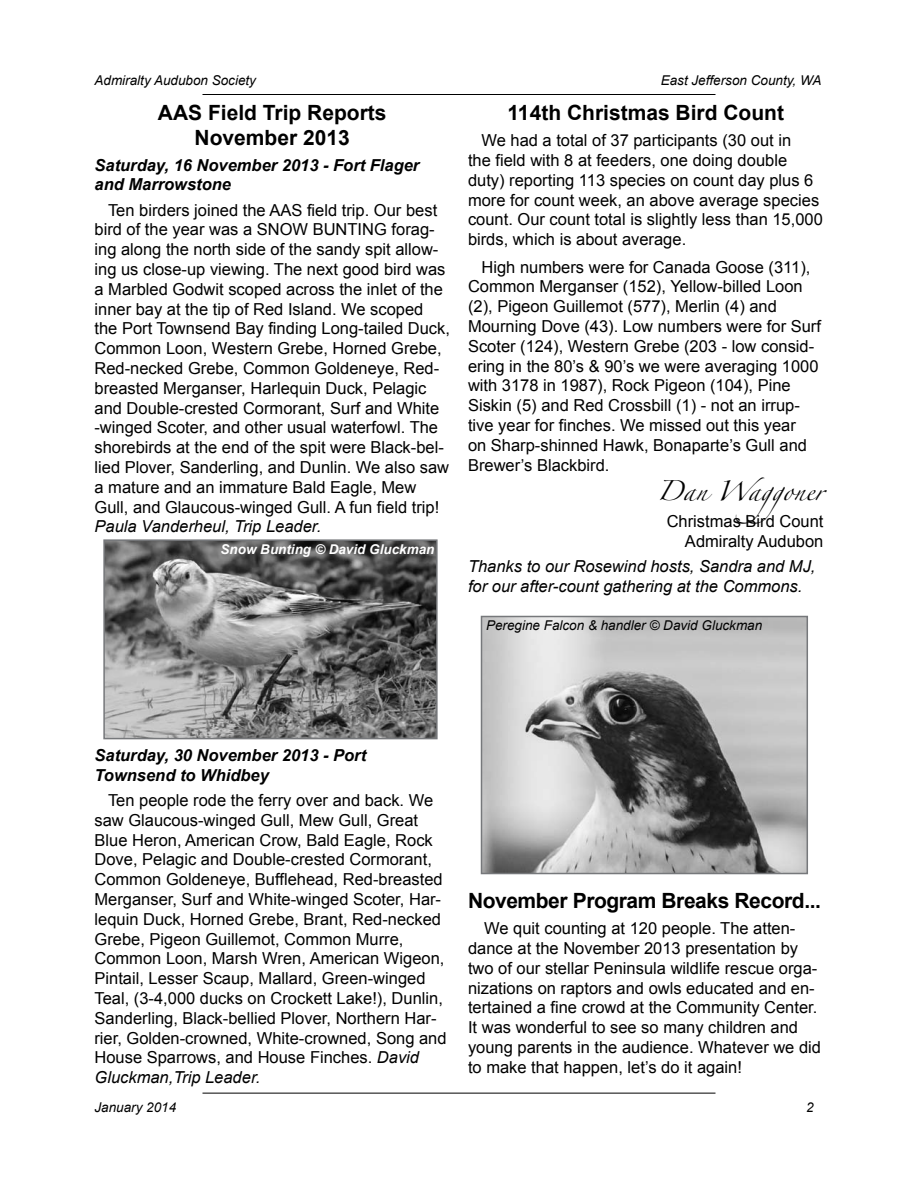
<style>
.page{position:relative;width:918px;height:1188px;background:#fff}
.page>*{position:absolute;margin:0;border:0;box-sizing:border-box;transform-origin:0 0}
.t1{font:700 21px/25.2px "Arial";color:#000;text-align:center}
.t2{font:700 21px "Arial";letter-spacing:-.02em;color:#000}
.t3{font:18px "Zapfino";color:#000}
.t4{font:16.5px/19.8px "Arial";color:#000}
.t5{font:italic 16.5px/19.8px "Arial";color:#000}
.t6{font:italic 700 16.5px/19.8px "Arial";color:#000}
.t7{font:italic 13.5px "Arial";color:#000}
.t8{font:italic 700 13.5px "Arial";color:#fff}
.s1{font-style:italic}
</style>
<div class="page">
<hr style="left:202px;top:94px;width:514px;height:1px;background:#000">
<hr style="left:202px;top:1093px;width:514px;height:1px;background:#000">
<img style="left:106px;top:542px;width:329px;height:194px">
<div style="left:103px;top:539px;width:335px;height:200px;border:2px solid #76787b"></div>
<img style="left:484px;top:619px;width:321px;height:252px">
<div style="left:481px;top:616px;width:327px;height:258px;border:2px solid #76787b"></div>
<p class="t7" style="left:94px;top:73px;width:163px">Admiralty Audubon Society</p>
<p class="t7" style="left:661px;top:73px;width:162px">East Jefferson County, WA</p>
<p class="t1" style="left:158px;top:100px;width:230px">AAS Field Trip Reports<br>November 2013</p>
<p class="t6" style="left:94px;top:155px;width:326px">Saturday, 16 November 2013 - Fort Flager and Marrowstone</p>
<p class="t4" style="left:94px;top:200px;width:357px;text-indent:14px">Ten birders joined the AAS field trip. Our best bird of the year was a SNOW BUNTING forag&shy;ing along the north side of the sandy spit allow&shy;ing us close-up viewing. The next good bird was a Marbled Godwit scoped across the inlet of the inner bay at the tip of Red Island. We scoped the Port Townsend Bay finding Long-tailed Duck, Common Loon, Western Grebe, Horned Grebe, Red-necked Grebe, Common Goldeneye, Red&shy;breasted Merganser, Harlequin Duck, Pelagic and Double-crested Cormorant, Surf and White -winged Scoter, and other usual waterfowl. The shorebirds at the end of the spit were Black-bel&shy;lied Plover, Sanderling, and Dunlin. We also saw a mature and an immature Bald Eagle, Mew Gull, and Glaucous-winged Gull. A fun field trip!</p>
<p class="t5" style="left:94px;top:517px;width:228px">Paula Vanderheul, Trip Leader.</p>
<p class="t8" style="left:220px;top:542px;width:215px">Snow Bunting © David Gluckman</p>
<p class="t1" style="left:507px;top:100px;width:278px">114th Christmas Bird Count</p>
<p class="t4" style="left:468px;top:131px;width:356px;text-indent:14px">We had a total of 37 participants (30 out in<br>the field with 8 at feeders, one doing double duty) reporting 113 species on count day plus 6 more for count week, an above average species count. Our count total is slightly less than 15,000 birds, which is about average.</p>
<p class="t4" style="left:468px;top:257px;width:355px;text-indent:14px">High numbers were for Canada Goose (311), Common Merganser (152), Yellow-billed Loon (2), Pigeon Guillemot (577), Merlin (4) and Mourning Dove (43). Low numbers were for Surf Scoter (124), Western Grebe (203 - low consid&shy;ering in the 80’s &amp; 90’s we were averaging 1000 with 3178 in 1987), Rock Pigeon (104), Pine Siskin (5) and Red Crossbill (1) - not an irrup&shy;tive year for finches. We missed out this year<br>on Sharp-shinned Hawk, Bonaparte’s Gull and Brewer’s Blackbird.</p>
<p class="t3" style="left:657px;top:483px;width:168px">Dan Waggoner</p>
<p class="t4" style="left:667px;top:511px;width:158px;text-align:right">Christmas Bird Count<br>Admiralty Audubon</p>
<p class="t5" style="left:468px;top:557px;width:349px">Thanks to our Rosewind hosts, Sandra and MJ, for our after-count gathering at the Commons.</p>
<p class="t7" style="left:486px;top:618px;width:278px">Peregine Falcon &amp; handler © David Gluckman</p>
<p class="t6" style="left:94px;top:745px;width:273px">Saturday, 30 November 2013 - Port<br>Townsend to Whidbey</p>
<p class="t4" style="left:94px;top:790px;width:354px;text-indent:14px">Ten people rode the ferry over and back. We saw Glaucous-winged Gull, Mew Gull, Great Blue Heron, American Crow, Bald Eagle, Rock Dove, Pelagic and Double-crested Cormorant, Common Goldeneye, Bufflehead, Red-breasted Merganser, Surf and White-winged Scoter, Har&shy;lequin Duck, Horned Grebe, Brant, Red-necked Grebe, Pigeon Guillemot, Common Murre, Common Loon, Marsh Wren, American Wigeon, Pintail, Lesser Scaup, Mallard, Green-winged Teal, (3-4,000 ducks on Crockett Lake!), Dunlin, Sanderling, Black-bellied Plover, Northern Har&shy;rier, Golden-crowned, White-crowned, Song and House Sparrows, and House Finches. <span class="s1">David Gluckman,Trip Leader.</span></p>
<p class="t2" style="left:468px;top:889px;width:355px">November Program Breaks Record...</p>
<p class="t4" style="left:468px;top:919px;width:355px;text-indent:16px">We quit counting at 120 people. The atten&shy;dance at the November 2013 presentation by two of our stellar Peninsula wildlife rescue orga&shy;nizations on raptors and owls educated and en&shy;tertained a fine crowd at the Community Center.<br>It was wonderful to see so many children and young parents in the audience. Whatever we did to make that happen, let’s do it again!</p>
<p class="t7" style="left:94px;top:1100px;width:83px">January 2014</p>
<p class="t7" style="left:806px;top:1100px;width:9px">2</p>
</div>
